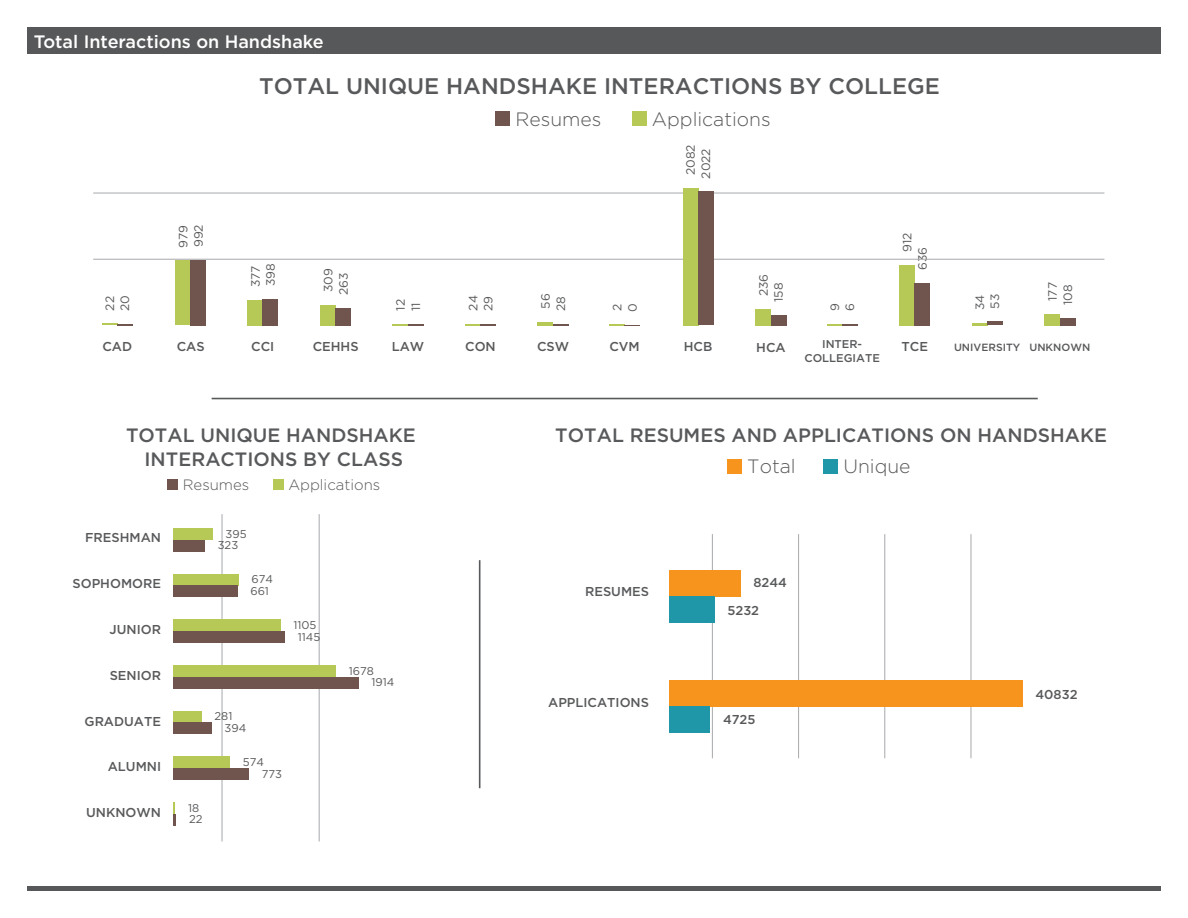
<style>
.page{position:relative;width:1188px;height:918px;background:#fff}
.page>*{position:absolute;margin:0;border:0;box-sizing:border-box;transform-origin:0 0}
.t1{font:500 22.5px "Gotham";color:#58595b}
.t2{font:500 19.35px "Gotham";color:#58595b}
.t3{font:300 19.35px "Gotham";color:#595959}
.t4{font:500 18px "Gotham";color:#fff}
.t5{font:300 15px "Gotham";color:#595959}
.t6{font:500 12.9px/28px "Gotham";color:#58595b}
.t7{font:12px/15.3px "Gotham";color:#58595b}
.t8{font:11.25px/11.7px "Gotham";color:#58595b}
.t9{font:500 11.25px/13.5px "Gotham";color:#58595b;text-align:center}
.t10{font:500 10.5px "Gotham";color:#58595b}
</style>
<div class="page">
<div style="left:632px;top:112px;width:14px;height:14px;background:#b6c855"></div>
<div style="left:496px;top:112px;width:14px;height:14px;background:#70554f"></div>
<div style="left:273px;top:479px;width:11px;height:11px;background:#b6c855"></div>
<div style="left:167px;top:479px;width:11px;height:11px;background:#70554f"></div>
<div style="left:823px;top:459px;width:15px;height:14px;background:#2097a9"></div>
<div style="left:727px;top:459px;width:14px;height:14px;background:#f7941e"></div>
<hr style="left:971px;top:534px;width:1px;height:224px;background:#a7a9ac">
<hr style="left:885px;top:534px;width:1px;height:224px;background:#a7a9ac">
<hr style="left:798px;top:534px;width:1px;height:224px;background:#a7a9ac">
<hr style="left:712px;top:534px;width:1px;height:224px;background:#a7a9ac">
<div style="left:669px;top:570px;width:72px;height:26px;background:#f7941e"></div>
<div style="left:669px;top:596px;width:46px;height:27px;background:#2097a9"></div>
<div style="left:669px;top:680px;width:354px;height:26px;background:#f7941e"></div>
<div style="left:669px;top:706px;width:41px;height:27px;background:#2097a9"></div>
<hr style="left:93px;top:193px;width:1011px;height:1px;background:#a7a9ac">
<hr style="left:93px;top:259px;width:1011px;height:1px;background:#a7a9ac">
<svg style="left:102px;top:324px;width:30px;height:1px"></svg>
<div style="left:175px;top:260px;width:16px;height:65px;background:#b6c855"></div>
<div style="left:191px;top:260px;width:15px;height:65px;background:#70554f"></div>
<div style="left:248px;top:300px;width:15px;height:25px;background:#b6c855"></div>
<div style="left:263px;top:299px;width:15px;height:26px;background:#70554f"></div>
<div style="left:320px;top:305px;width:16px;height:20px;background:#b6c855"></div>
<div style="left:336px;top:308px;width:15px;height:17px;background:#70554f"></div>
<svg style="left:393px;top:324px;width:30px;height:1px"></svg>
<svg style="left:465px;top:324px;width:31px;height:1px"></svg>
<hr style="left:538px;top:322px;width:15px;height:3px;background:#b6c855">
<svg style="left:553px;top:324px;width:15px;height:1px"></svg>
<svg style="left:609px;top:324px;width:31px;height:2px"></svg>
<div style="left:683px;top:188px;width:15px;height:137px;background:#b6c855"></div>
<div style="left:698px;top:192px;width:15px;height:133px;background:#70554f"></div>
<div style="left:756px;top:309px;width:15px;height:16px;background:#b6c855"></div>
<div style="left:771px;top:315px;width:15px;height:10px;background:#70554f"></div>
<svg style="left:827px;top:324px;width:30px;height:1px"></svg>
<div style="left:899px;top:265px;width:16px;height:60px;background:#b6c855"></div>
<div style="left:915px;top:283px;width:15px;height:42px;background:#70554f"></div>
<svg style="left:972px;top:323px;width:15px;height:2px"></svg>
<hr style="left:987px;top:322px;width:15px;height:3px;background:#70554f">
<div style="left:1045px;top:314px;width:15px;height:11px;background:#b6c855"></div>
<div style="left:1060px;top:318px;width:15px;height:7px;background:#70554f"></div>
<hr style="left:319px;top:514px;width:1px;height:327px;background:#a7a9ac">
<hr style="left:222px;top:514px;width:1px;height:327px;background:#a7a9ac">
<div style="left:173px;top:528px;width:40px;height:12px;background:#b6c855"></div>
<div style="left:173px;top:540px;width:32px;height:12px;background:#70554f"></div>
<div style="left:173px;top:574px;width:66px;height:12px;background:#b6c855"></div>
<div style="left:173px;top:586px;width:65px;height:11px;background:#70554f"></div>
<div style="left:173px;top:620px;width:108px;height:11px;background:#b6c855"></div>
<div style="left:173px;top:631px;width:112px;height:12px;background:#70554f"></div>
<div style="left:173px;top:665px;width:163px;height:12px;background:#b6c855"></div>
<div style="left:173px;top:677px;width:186px;height:12px;background:#70554f"></div>
<div style="left:173px;top:711px;width:29px;height:12px;background:#b6c855"></div>
<div style="left:173px;top:723px;width:39px;height:11px;background:#70554f"></div>
<div style="left:173px;top:757px;width:57px;height:11px;background:#b6c855"></div>
<div style="left:173px;top:768px;width:76px;height:12px;background:#70554f"></div>
<svg style="left:173px;top:802px;width:3px;height:24px"></svg>
<hr style="left:212px;top:398px;width:826px;height:1px;background:#58595b">
<hr style="left:479px;top:560px;width:1px;height:228px;background:#58595b">
<hr style="left:27px;top:887px;width:1134px;height:4px;background:#57585a">
<div style="left:27px;top:27px;width:1134px;height:27px;background:#57585a"></div>
<p class="t4" style="left:34px;top:30px;width:292px">Total Interactions on Handshake</p>
<p class="t1" style="left:259px;top:72px;width:682px">TOTAL UNIQUE HANDSHAKE INTERACTIONS BY COLLEGE</p>
<p class="t3" style="left:516px;top:107px;width:87px">Resumes</p>
<p class="t3" style="left:652px;top:107px;width:120px">Applications</p>
<p class="t7" style="left:102px;top:311px;width:17px;rotate:-90deg">22<br>20</p>
<p class="t7" style="left:175px;top:248px;width:25px;rotate:-90deg">979<br>992</p>
<p class="t7" style="left:248px;top:287px;width:25px;rotate:-90deg">377<br>398</p>
<p class="t7" style="left:320px;top:295px;width:29px;rotate:-90deg">309<br>263</p>
<p class="t7" style="left:393px;top:311px;width:13px;rotate:-90deg">12<br>11</p>
<p class="t7" style="left:465px;top:311px;width:17px;rotate:-90deg">24<br>29</p>
<p class="t7" style="left:538px;top:311px;width:19px;rotate:-90deg">56<br>28</p>
<p class="t7" style="left:609px;top:312px;width:10px;rotate:-90deg">2<br>0</p>
<p class="t7" style="left:683px;top:179px;width:36px;rotate:-90deg">2082<br>2022</p>
<p class="t7" style="left:756px;top:302px;width:29px;text-indent:5px;rotate:-90deg">236<br>158</p>
<p class="t7" style="left:827px;top:311px;width:9px;rotate:-90deg">9<br>6</p>
<p class="t7" style="left:899px;top:270px;width:39px;text-indent:18px;rotate:-90deg">912<br>636</p>
<p class="t7" style="left:972px;top:310px;width:18px;rotate:-90deg">34<br>53</p>
<p class="t7" style="left:1045px;top:305px;width:25px;text-align:center;rotate:-90deg">177<br>108</p>
<p class="t6" style="left:102px;top:332px;width:31px">CAD</p>
<p class="t6" style="left:177px;top:332px;width:29px">CAS</p>
<p class="t6" style="left:251px;top:332px;width:25px">CCI</p>
<p class="t6" style="left:313px;top:332px;width:47px">CEHHS</p>
<p class="t6" style="left:392px;top:332px;width:34px">LAW</p>
<p class="t6" style="left:465px;top:332px;width:32px">CON</p>
<p class="t6" style="left:537px;top:332px;width:34px">CSW</p>
<p class="t6" style="left:609px;top:332px;width:32px">CVM</p>
<p class="t6" style="left:684px;top:332px;width:30px">HCB</p>
<p class="t6" style="left:756px;top:333px;width:31px">HCA</p>
<p class="t9" style="left:804px;top:337px;width:77px">INTER-<br>COLLEGIATE</p>
<p class="t6" style="left:902px;top:332px;width:28px">TCE</p>
<p class="t10" style="left:954px;top:340px;width:138px">UNIVERSITY UNKNOWN</p>
<p class="t2" style="left:126px;top:423px;width:291px">TOTAL UNIQUE HANDSHAKE</p>
<p class="t2" style="left:555px;top:423px;width:553px">TOTAL RESUMES AND APPLICATIONS ON HANDSHAKE</p>
<p class="t2" style="left:145px;top:446px;width:260px">INTERACTIONS BY CLASS</p>
<p class="t3" style="left:747px;top:454px;width:50px">Total</p>
<p class="t3" style="left:843px;top:454px;width:69px">Unique</p>
<p class="t6" style="left:85px;top:524px;width:77px">FRESHMAN</p>
<p class="t6" style="left:73px;top:569px;width:90px">SOPHOMORE</p>
<p class="t6" style="left:110px;top:615px;width:53px">JUNIOR</p>
<p class="t6" style="left:110px;top:661px;width:53px">SENIOR</p>
<p class="t6" style="left:85px;top:707px;width:78px">GRADUATE</p>
<p class="t6" style="left:108px;top:753px;width:55px">ALUMNI</p>
<p class="t6" style="left:86px;top:799px;width:76px">UNKNOWN</p>
<p class="t5" style="left:183px;top:475px;width:68px">Resumes</p>
<p class="t5" style="left:288px;top:475px;width:93px">Applications</p>
<p class="t8" style="left:218px;top:528px;width:30px;text-indent:8px">395<br>323</p>
<p class="t8" style="left:250px;top:573px;width:24px">674<br>661</p>
<p class="t8" style="left:294px;top:619px;width:28px;text-align:center">1105<br>1145</p>
<p class="t8" style="left:188px;top:802px;width:16px">18<br>22</p>
<p class="t8" style="left:225px;top:710px;width:23px;text-indent:-10px">281<br>394</p>
<p class="t8" style="left:262px;top:756px;width:22px;text-indent:-19px">574<br>773</p>
<p class="t8" style="left:372px;top:665px;width:24px;text-indent:-23px">1678<br>1914</p>
<p class="t6" style="left:585px;top:577px;width:65px">RESUMES</p>
<p class="t6" style="left:548px;top:688px;width:102px">APPLICATIONS</p>
<p class="t6" style="left:727px;top:569px;width:61px;text-indent:26px">8244<br>5232</p>
<p class="t6" style="left:723px;top:706px;width:34px">4725</p>
<p class="t6" style="left:1036px;top:680px;width:44px">40832</p>
</div>
